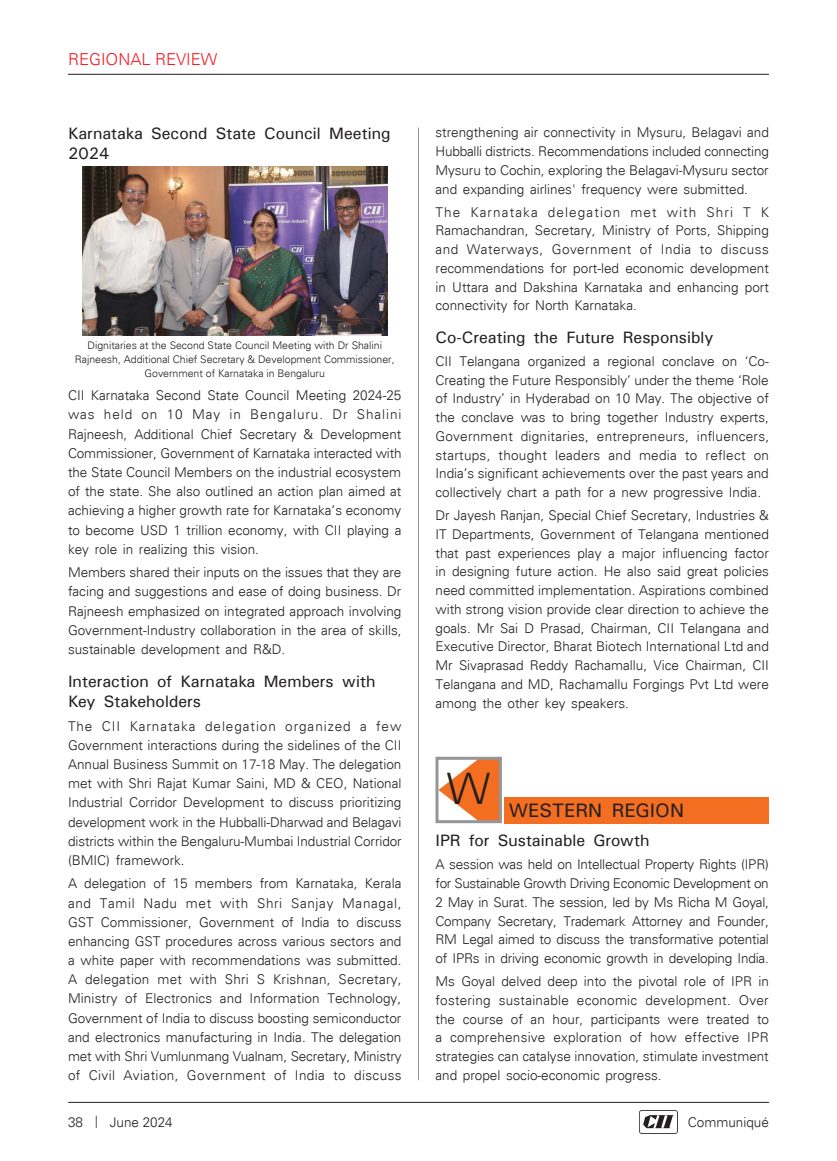
<style>
.page{position:relative;width:837px;height:1161px;background:#fff}
.page>*{position:absolute;margin:0;border:0;box-sizing:border-box;transform-origin:0 0}
.Comm_Running{font:300 43.5px "Univers";color:#231f20}
.Comm_Running-2{font:19.5px "Univers";color:#231f20}
.cov-subHeading{font:16.5px/20.2px "Univers";color:#231f20}
.Sector{font:300 16.5px "Univers";color:#ee1d23}
.Comm_Running-3{font:300 13.5px/18.8px "Univers";color:#231f20;text-align:justify}
.comm-caption{font:300 10.5px/14px "Univers";color:#231f20;text-align:center}
.s1{font-size:12px}
</style>
<div class="page">
<img style="left:640px;top:1111px;width:37px;height:23px">
<hr style="left:68px;top:1102px;width:701px;height:1px;background:#231f20">
<hr style="left:68px;top:74px;width:701px;height:1px;background:#231f20">
<hr style="left:418px;top:128px;width:1px;height:952px;background:#939598">
<img style="left:82px;top:167px;width:306px;height:168px">
<svg style="left:440px;top:761px;width:58px;height:58px"></svg>
<div style="left:436px;top:757px;width:66px;height:66px;border:3px solid #939598"></div>
<div style="left:505px;top:797px;width:264px;height:26px;background:#f36e21"></div>
<p class="Sector" style="left:68px;top:50px;width:151px">REGIONAL REVIEW</p>
<p class="cov-subHeading" style="left:68px;top:123px;width:324px">Karnataka Second State Council Meeting<br>2024</p>
<p class="comm-caption" style="left:75px;top:338px;width:321px">Dignitaries at the Second State Council Meeting with Dr Shalini<br>Rajneesh, Additional Chief Secretary &amp; Development Commissioner,<br>Government of Karnataka in Bengaluru</p>
<p class="Comm_Running-3" style="left:68px;top:386px;width:335px;line-height:19.2px">CII Karnataka Second State Council Meeting 2024‑25 was held on 10 May in Bengaluru. Dr Shalini Rajneesh, Additional Chief Secretary &amp; Development Commissioner, Government of Karnataka interacted with the State Council Members on the industrial ecosystem of the state. She also outlined an action plan aimed at achieving a higher growth rate for Karnataka’s economy to become USD 1 trillion economy, with CII playing a key role in realizing this vision.</p>
<p class="Comm_Running-3" style="left:68px;top:563px;width:335px;line-height:19.2px">Members shared their inputs on the issues that they are facing and suggestions and ease of doing business. Dr Rajneesh emphasized on integrated approach involving Government-Industry collaboration in the area of skills, sustainable development and R&amp;D.</p>
<p class="cov-subHeading" style="left:68px;top:671px;width:309px">Interaction of Karnataka Members with<br>Key Stakeholders</p>
<p class="Comm_Running-3" style="left:68px;top:716px;width:335px;line-height:19.2px">The CII Karnataka delegation organized a few Government interactions during the sidelines of the CII Annual Business Summit on 17-18 May. The delegation met with Shri Rajat Kumar Saini, MD &amp; CEO, National Industrial Corridor Development to discuss prioritizing development work in the Hubballi-Dharwad and Belagavi districts within the Bengaluru-Mumbai Industrial Corridor (BMIC) framework.</p>
<p class="Comm_Running-3" style="left:68px;top:874px;width:335px;line-height:19.2px">A delegation of 15 members from Karnataka, Kerala and Tamil Nadu met with Shri Sanjay Managal, GST Commissioner, Government of India to discuss enhancing GST procedures across various sectors and a white paper with recommendations was submitted.<br>A delegation met with Shri S Krishnan, Secretary, Ministry of Electronics and Information Technology, Government of India to discuss boosting semiconductor and electronics manufacturing in India. The delegation met with Shri Vumlunmang Vualnam, Secretary, Ministry of Civil Aviation, Government of India to discuss</p>
<p class="Comm_Running-3" style="left:436px;top:123px;width:335px">strengthening air connectivity in Mysuru, Belagavi and Hubballi districts. Recommendations included connecting Mysuru to Cochin, exploring the Belagavi-Mysuru sector and expanding airlines' frequency were submitted.</p>
<p class="Comm_Running-3" style="left:436px;top:202px;width:335px">The Karnataka delegation met with Shri T K Ramachandran, Secretary, Ministry of Ports, Shipping and Waterways, Government of India to discuss recommendations for port-led economic development in Uttara and Dakshina Karnataka and enhancing port connectivity for North Karnataka.</p>
<p class="cov-subHeading" style="left:436px;top:327px;width:280px">Co-Creating the Future Responsibly</p>
<p class="Comm_Running-3" style="left:436px;top:352px;width:335px">CII Telangana organized a regional conclave on ‘Co-Creating the Future Responsibly’ under the theme ‘Role of Industry’ in Hyderabad on 10 May. The objective of the conclave was to bring together Industry experts, Government dignitaries, entrepreneurs, influencers, startups, thought leaders and media to reflect on India’s significant achievements over the past years and collectively chart a path for a new progressive India.</p>
<p class="Comm_Running-3" style="left:436px;top:506px;width:335px">Dr Jayesh Ranjan, Special Chief Secretary, Industries &amp; IT Departments, Government of Telangana mentioned that past experiences play a major influencing factor in designing future action. He also said great policies need committed implementation. Aspirations combined with strong vision provide clear direction to achieve the goals. Mr Sai D Prasad, Chairman, CII Telangana and Executive Director, Bharat Biotech International Ltd and Mr Sivaprasad Reddy Rachamallu, Vice Chairman, CII Telangana and MD, Rachamallu Forgings Pvt Ltd were among the other key speakers.</p>
<p class="Comm_Running" style="left:447px;top:762px;width:45px">W</p>
<p class="Comm_Running-2" style="left:509px;top:798px;width:177px">WESTERN REGION</p>
<p class="cov-subHeading" style="left:436px;top:830px;width:216px">IPR for Sustainable Growth</p>
<p class="Comm_Running-3" style="left:436px;top:855px;width:335px">A session was held on Intellectual Property Rights (IPR) for Sustainable Growth Driving Economic Development on 2 May in Surat. The session, led by Ms Richa M Goyal, Company Secretary, Trademark Attorney and Founder, RM Legal aimed to discuss the transformative potential of IPRs in driving economic growth in developing India.</p>
<p class="Comm_Running-3" style="left:436px;top:972px;width:335px">Ms Goyal delved deep into the pivotal role of IPR in fostering sustainable economic development. Over the course of an hour, participants were treated to a comprehensive exploration of how effective IPR strategies can catalyse innovation, stimulate investment and propel socio-economic progress.</p>
<p class="Comm_Running-3" style="left:68px;top:1113px;width:106px">38 <span class="s1">|</span> June 2024</p>
<p class="Comm_Running-3" style="left:688px;top:1113px;width:83px">Communiqué</p>
</div>
